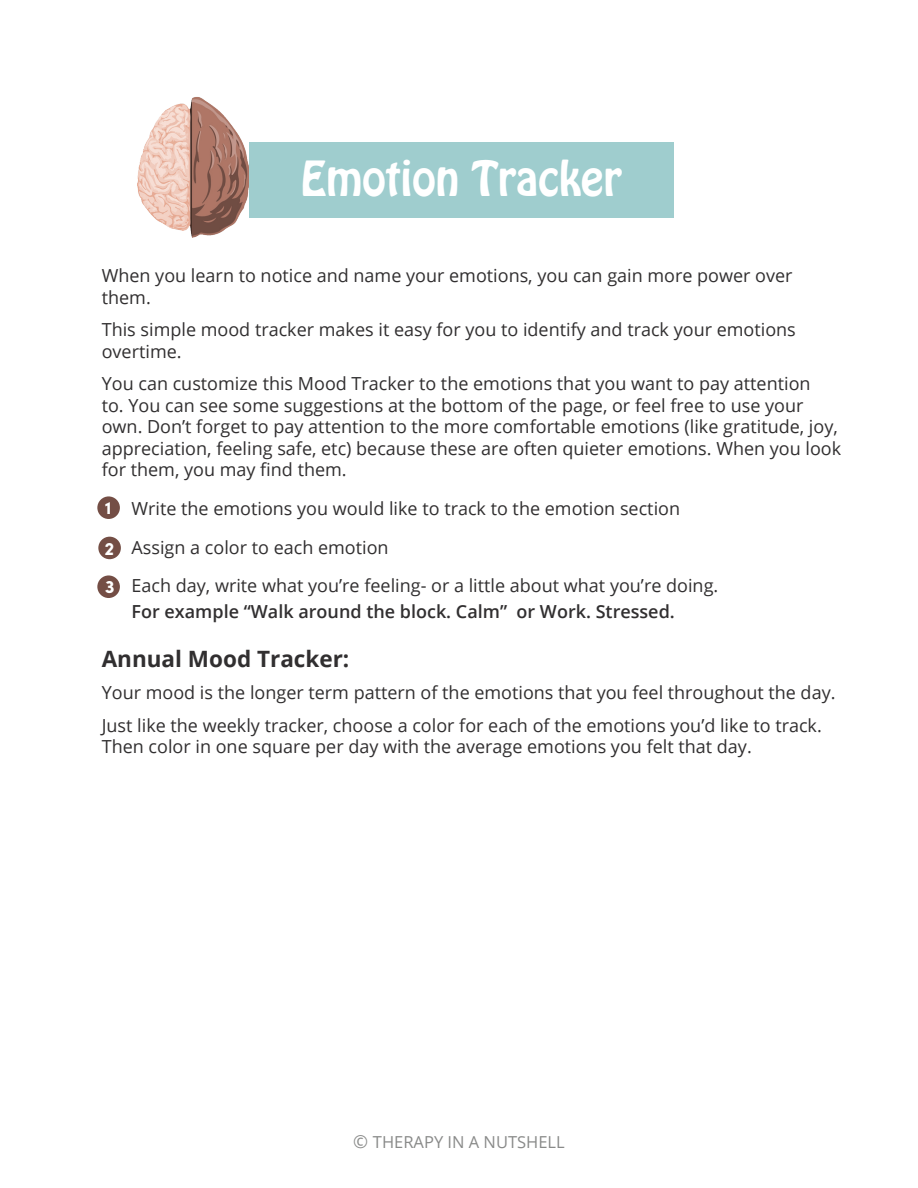
<style>
.page{position:relative;width:918px;height:1188px;background:#fff}
.page>*{position:absolute;margin:0;border:0;box-sizing:border-box;transform-origin:0 0}
.t1{font:42.75px "Hobo Std";color:#fff}
.t2{font:700 22.5px "Open Sans";color:#312f30}
.t3{font:18px/21.6px "Open Sans";color:#312f30}
.t4{font:600 18px "Open Sans";color:#312f30}
.t5{font:700 18px "Sofia Pro";color:#fff}
.t6{font:16.5px "Open Sans";color:#898a89}
.s1{font-size:18px}
</style>
<div class="page">
<img style="left:137px;top:97px;width:151px;height:141px">
<div style="left:249px;top:143px;width:425px;height:75px;background:#9fcdce"></div>
<div style="left:97px;top:496px;width:23px;height:23px;background:#744e45;border-radius:50%"></div>
<div style="left:97px;top:575px;width:23px;height:23px;background:#744e45;border-radius:50%"></div>
<div style="left:98px;top:537px;width:23px;height:22px;background:#744e45;border-radius:50%"></div>
<h1 class="t1" style="left:301px;top:149px;width:323px">Emotion Tracker</h1>
<p class="t3" style="left:102px;top:264px;width:692px">When you learn to notice and name your emotions, you can gain more power over them.</p>
<p class="t3" style="left:102px;top:318px;width:696px">This simple mood tracker makes it easy for you to identify and track your emotions overtime.</p>
<p class="t3" style="left:102px;top:372px;width:741px">You can customize this Mood Tracker to the emotions that you want to pay attention<br>to. You can see some suggestions at the bottom of the page, or feel free to use your own. Don’t forget to pay attention to the more comfortable emotions (like gratitude, joy, appreciation, feeling safe, etc) because these are often quieter emotions. When you look for them, you may find them.</p>
<p class="t3" style="left:132px;top:489px;width:588px;line-height:38.5px">Write the emotions you would like to track to the emotion section<br>Assign a color to each emotion<br>Each day, write what you’re feeling- or a little about what you’re doing.</p>
<p class="t4" style="left:132px;top:599px;width:545px">For example “Walk around the block. Calm” or Work. Stressed.</p>
<p class="t2" style="left:102px;top:643px;width:249px">Annual Mood Tracker:</p>
<p class="t3" style="left:102px;top:676px;width:735px;line-height:32.2px">Your mood is the longer term pattern of the emotions that you feel throughout the day.<br>Just like the weekly tracker, choose a color for each of the emotions you’d like to track.</p>
<p class="t3" style="left:102px;top:736px;width:652px">Then color in one square per day with the average emotions you felt that day.</p>
<p class="t5" style="left:105px;top:494px;width:8px">1</p>
<p class="t5" style="left:104px;top:535px;width:11px">2</p>
<p class="t5" style="left:105px;top:573px;width:11px">3</p>
<p class="t6" style="left:353px;top:1130px;width:213px"><span class="s1">©</span> THERAPY IN A NUTSHELL</p>
</div>
